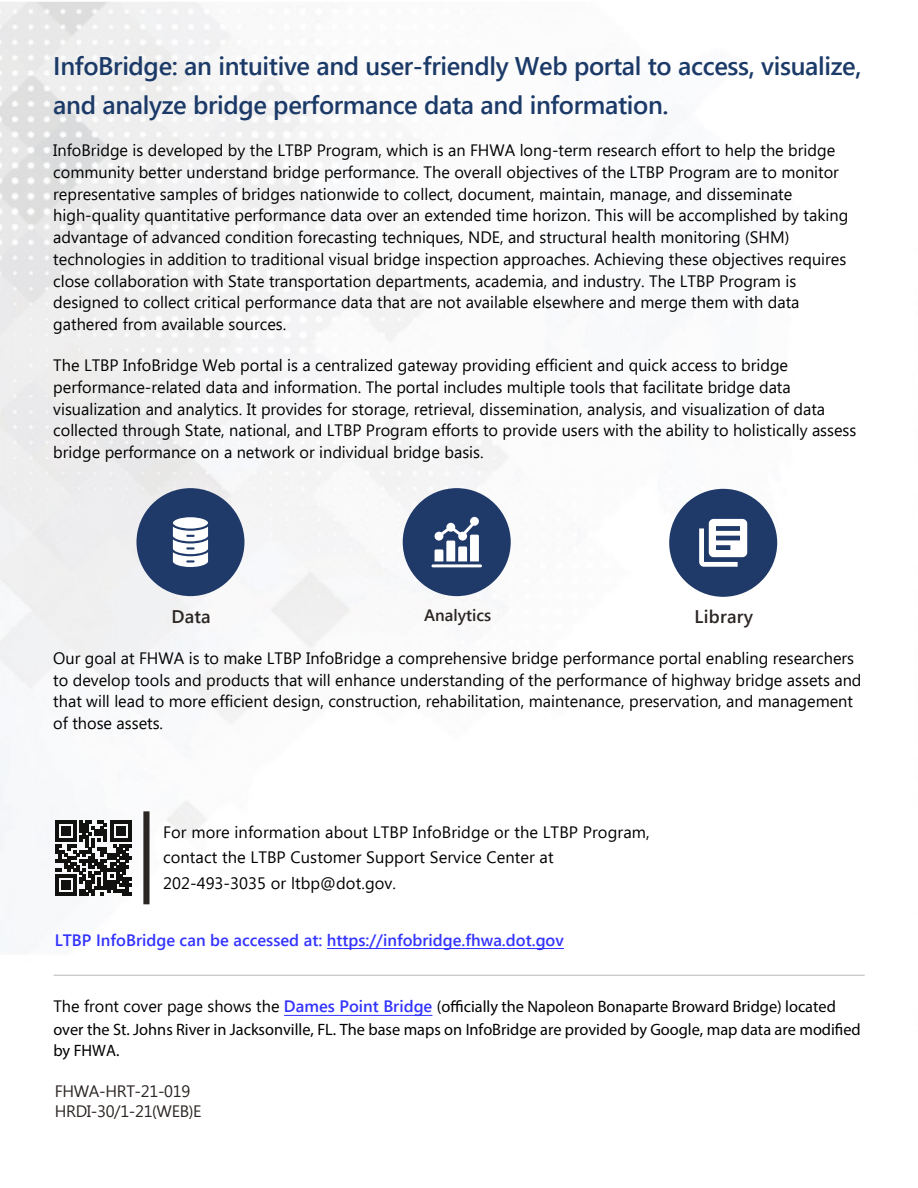
<style>
.page{position:relative;width:918px;height:1188px;background:#fff}
.page>*{position:absolute;margin:0;border:0;box-sizing:border-box;transform-origin:0 0}
.t1{font:600 25.5px/39px "Segoe UI";letter-spacing:-.015em;color:#1b3a68}
.t2{font:600 18.3px "Segoe UI";letter-spacing:.015em;color:#2b2523}
.t3{font:16.5px/21.8px "Segoe UI";color:#000}
.t4{font:16.5px/21.5px "Myriad Pro";color:#000}
.t5{font:600 16.5px "Segoe UI";color:#33f}
.t6{font:16.5px/19.8px "Segoe UI";letter-spacing:-.02em;color:#2b2523}
.t7{font:600 16.5px "Segoe UI";color:#2b2523}
.s1{font-family:"Myriad Pro"}
.s2{font-family:"Segoe UI"}
.s3{font-family:"Segoe UI";font-weight:600;color:#33f}
</style>
<div class="page">
<img style="left:0;top:2px;width:865px;height:1014px">
<hr style="left:54px;top:975px;width:811px;height:1px;background:#b7b7b7">
<svg style="left:56px;top:820px;width:75px;height:76px"></svg>
<div style="left:143px;top:811px;width:7px;height:93px;background:#2b2523"></div>
<div style="left:136px;top:488px;width:108px;height:108px;background:#1f3969;border-radius:50%"></div>
<div style="left:403px;top:488px;width:108px;height:108px;background:#1f3969;border-radius:50%"></div>
<svg style="left:435px;top:517px;width:44px;height:44px"></svg>
<hr style="left:431px;top:564px;width:51px;height:3px;background:#fff">
<div style="left:669px;top:489px;width:108px;height:108px;background:#1f3969;border-radius:50%"></div>
<svg style="left:699px;top:519px;width:48px;height:48px"></svg>
<svg style="left:173px;top:517px;width:35px;height:50px;background:#cdd3dd"></svg>
<hr style="left:284px;top:1015px;width:148px;height:1px;background:#33f">
<hr style="left:327px;top:948px;width:56px;height:1px;background:#33f">
<hr style="left:383px;top:948px;width:78px;height:1px;background:#33f">
<hr style="left:462px;top:948px;width:102px;height:1px;background:#33f">
<h2 class="t1" style="left:53px;top:46px;width:810px">InfoBridge: an intuitive and user-friendly Web portal to access, visualize, and analyze bridge performance data and information.</h2>
<p class="t3" style="left:53px;top:140px;width:796px">InfoBridge is developed by the LTBP Program, which is an FHWA long-term research effort to help the bridge community better understand bridge performance. The overall objectives of the LTBP Program are to monitor representative samples of bridges nationwide to collect, document, maintain, manage, and disseminate high-quality quantitative performance data over an extended time horizon. This will be accomplished by taking advantage of advanced condition forecasting techniques, NDE, and structural health monitoring <span class="s1">(</span>SHM<span class="s1">) </span>technologies in addition to traditional visual bridge inspection approaches. Achieving these objectives requires close collaboration with State transportation departments, academia, and industry. The LTBP Program is designed to collect critical performance data that are not available elsewhere and merge them with data gathered from available sources.</p>
<p class="t3" style="left:53px;top:355px;width:805px">The LTBP InfoBridge Web portal is a centralized gateway providing efficient and quick access to bridge performance-related data and information. The portal includes multiple tools that facilitate bridge data visualization and analytics. It provides for storage, retrieval, dissemination, analysis, and visualization of data collected through State, national, and LTBP Program efforts to provide users with the ability to holistically assess bridge performance on a network or individual bridge basis.</p>
<p class="t2" style="left:171px;top:602px;width:41px">Data</p>
<p class="t7" style="left:424px;top:602px;width:69px">Analytics</p>
<p class="t2" style="left:695px;top:602px;width:60px">Library</p>
<p class="t3" style="left:53px;top:647px;width:810px">Our goal at FHWA is to make LTBP InfoBridge a comprehensive bridge performance portal enabling researchers to develop tools and products that will enhance understanding of the performance of highway bridge assets and that will lead to more efficient design, construction, rehabilitation, maintenance, preservation, and management of those assets.</p>
<p class="t3" style="left:163px;top:819px;width:488px;line-height:25.5px">For more information about LTBP InfoBridge or the LTBP Program, contact the LTBP Customer Support Service Center at<br>202-493-3035 or ltbp@dot.gov.</p>
<p class="t5" style="left:55px;top:927px;width:511px">LTBP InfoBridge can be accessed at: https://infobridge.fhwa.dot.gov</p>
<p class="t4" style="left:53px;top:996px;width:784px"><span class="s2">The front cover page shows the</span> <span class="s3">Dames Point Bridge</span> (o˜cially the Napoleon Bonaparte Broward Bridge) located</p>
<p class="t4" style="left:53px;top:1018px;width:809px">over the St. Johns River in Jacksonville, FL. The base maps on InfoBridge are provided by Google, map data are modiÿed by FHWA.</p>
<p class="t6" style="left:55px;top:1082px;width:148px">FHWA-HRT-21-019<br>HRDI-30/1-21<span class="s1">(</span>WEB<span class="s1">)</span>E</p>
</div>
